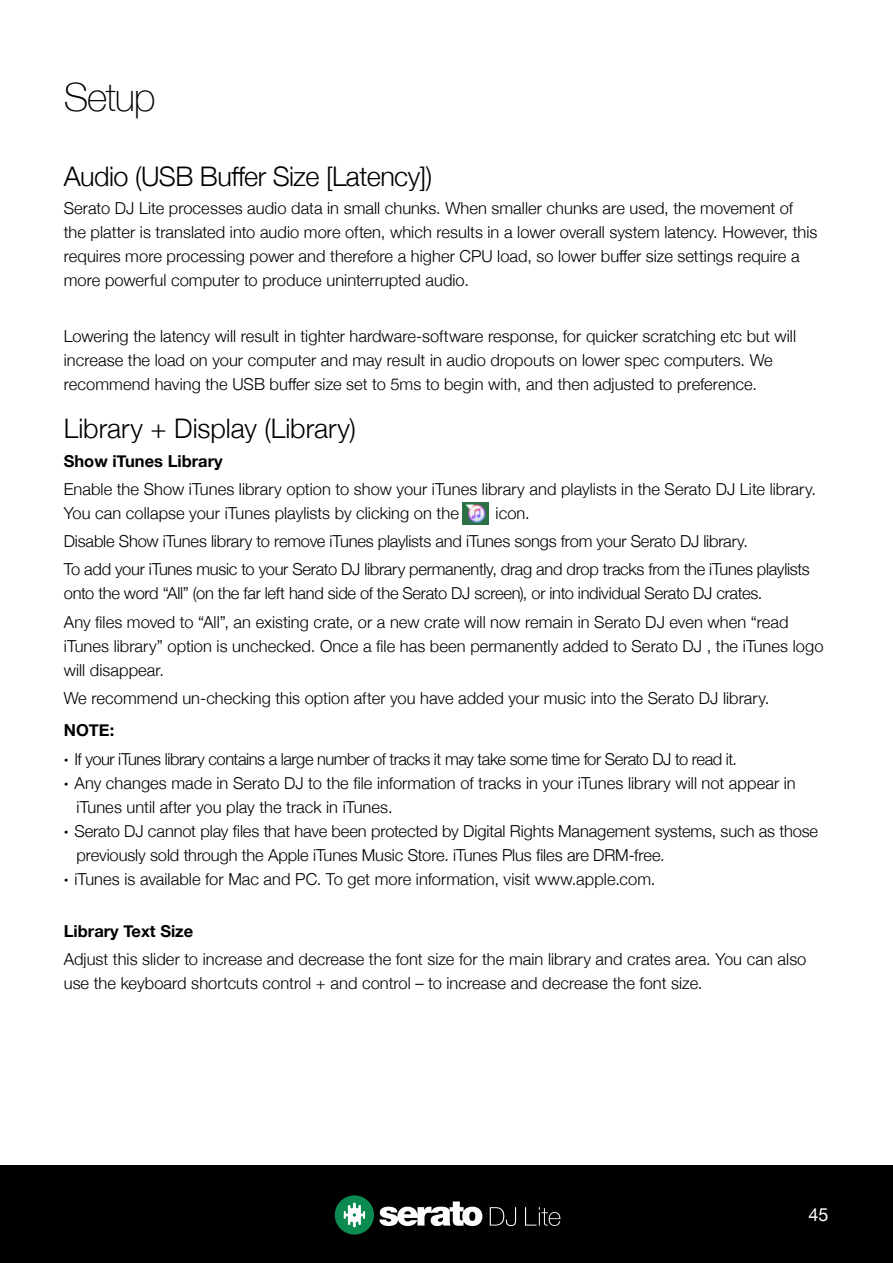
<style>
.page{position:relative;width:893px;height:1263px;background:#fff}
.page>*{position:absolute;margin:0;border:0;box-sizing:border-box;transform-origin:0 0}
.t1{font:100 39px "Helvetica Neue";letter-spacing:-.03em;color:#000}
.t2{font:300 27px "Helvetica Neue";letter-spacing:-.02em;color:#000}
.t3{font:300 27px "Helvetica Neue";color:#000}
.t4{font:18px "Helvetica Neue";color:#fff}
.t5{font:300 16.5px/24px "Helvetica Neue";color:#000}
.t6{font:300 16.5px "Helvetica Neue";letter-spacing:-.03em;color:#000}
.t7{font:700 16.5px "Helvetica Neue";color:#000}
.s1{font-weight:400;font-size:13.5px}
</style>
<div class="page">
<div style="left:0;top:1165px;width:893px;height:98px;background:#000"></div>
<svg style="left:490px;top:1207px;width:26px;height:19px"></svg>
<svg style="left:525px;top:1207px;width:35px;height:19px"></svg>
<svg style="left:335px;top:1195px;width:147px;height:39px"></svg>
<img style="left:462px;top:503px;width:26px;height:21px">
<h1 class="t1" style="left:64px;top:67px;width:93px">Setup</h1>
<h2 class="t2" style="left:64px;top:154px;width:370px">Audio (USB Buffer Size [Latency])</h2>
<p class="t5" style="left:64px;top:195px;width:755px">Serato DJ Lite processes audio data in small chunks. When smaller chunks are used, the movement of the platter is translated into audio more often, which results in a lower overall system latency. However, this requires more processing power and therefore a higher CPU load, so lower buffer size settings require a more powerful computer to produce uninterrupted audio.</p>
<p class="t5" style="left:64px;top:323px;width:734px">Lowering the latency will result in tighter hardware-software response, for quicker scratching etc but will increase the load on your computer and may result in audio dropouts on lower spec computers. We recommend having the USB buffer size set to 5ms to begin with, and then adjusted to preference.</p>
<h2 class="t3" style="left:64px;top:407px;width:294px">Library + Display (Library)</h2>
<p class="t7" style="left:64px;top:448px;width:160px">Show iTunes Library</p>
<p class="t5" style="left:64px;top:476px;width:754px">Enable the Show iTunes library option to show your iTunes library and playlists in the Serato DJ Lite library.<br>You can collapse your iTunes playlists by clicking on the</p>
<p class="t5" style="left:64px;top:498px;width:748px;line-height:28.2px;text-indent:432px">icon.<br>Disable Show iTunes library to remove iTunes playlists and iTunes songs from your Serato DJ library.<br>To add your iTunes music to your Serato DJ library permanently, drag and drop tracks from the iTunes playlists</p>
<p class="t5" style="left:64px;top:578px;width:726px;line-height:28.2px">onto the word “All” (on the far left hand side of the Serato DJ screen), or into individual Serato DJ crates.<br>Any files moved to “All”, an existing crate, or a new crate will now remain in Serato DJ even when “read</p>
<p class="t5" style="left:64px;top:633px;width:761px">iTunes library” option is unchecked. Once a file has been permanently added to Serato DJ , the iTunes logo will disappear.</p>
<p class="t5" style="left:64px;top:685px;width:707px">We recommend un-checking this option after you have added your music into the Serato DJ library.</p>
<p class="t7" style="left:64px;top:718px;width:52px">NOTE:</p>
<p class="t6" style="left:64px;top:745px;width:675px"><span class="s1">•</span> If your iTunes library contains a large number of tracks it may take some time for Serato DJ to read it.</p>
<p class="t5" style="left:77px;top:770px;width:721px;text-indent:-13px"><span class="s1">•</span> Any changes made in Serato DJ to the file information of tracks in your iTunes library will not appear in iTunes until after you play the track in iTunes.</p>
<p class="t5" style="left:77px;top:818px;width:743px;text-indent:-13px"><span class="s1">•</span> Serato DJ cannot play files that have been protected by Digital Rights Management systems, such as those previously sold through the Apple iTunes Music Store. iTunes Plus files are DRM-free.</p>
<p class="t5" style="left:64px;top:866px;width:593px"><span class="s1">•</span> iTunes is available for Mac and PC. To get more information, visit www.apple.com.</p>
<p class="t7" style="left:64px;top:918px;width:131px">Library Text Size</p>
<p class="t5" style="left:64px;top:946px;width:744px">Adjust this slider to increase and decrease the font size for the main library and crates area. You can also use the keyboard shortcuts control + and control – to increase and decrease the font size.</p>
<p class="t4" style="left:808px;top:1202px;width:22px">45</p>
</div>
